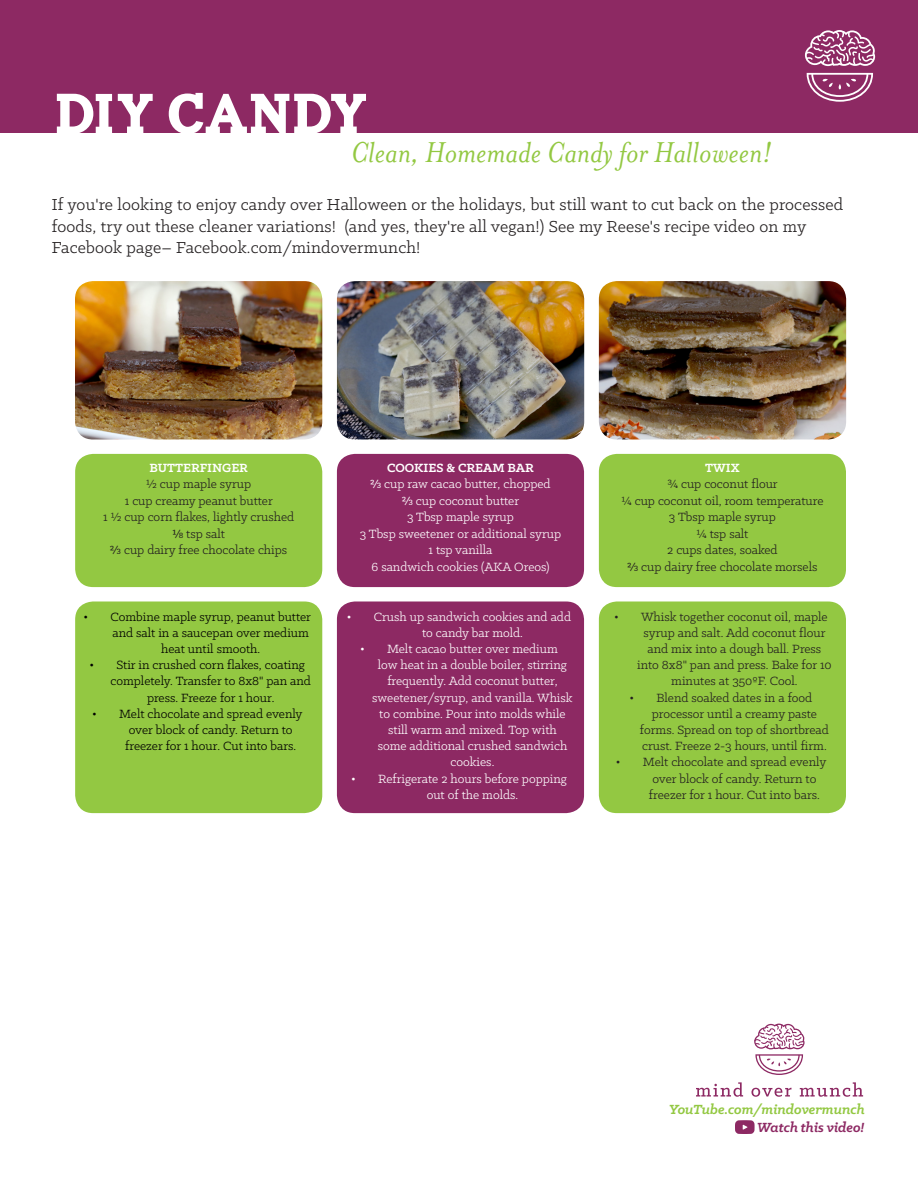
<style>
.page{position:relative;width:918px;height:1188px;background:#fff}
.page>*{position:absolute;margin:0;border:0;box-sizing:border-box;transform-origin:0 0}
.t1{font:57px "Carton";letter-spacing:-.03em;color:#fff}
.t2{font:italic 33px "Mrs Eaves OT";color:#93c842}
.t3{font:18px/21.6px "Klinic Slab";letter-spacing:.01em;color:#231f20}
.t4{font:italic 700 15px "Klinic Slab";color:#93c842}
.t5{font:italic 700 15px "Klinic Slab";color:#8d2963}
.t6{font:13.5px/16.2px "Klinic Slab";color:#231f20}
.t7{font:13.5px/16.2px "Klinic Slab";color:#fff}
.t8{font:13.5px/16.2px "Klinic Slab";color:#000}
.t9{font:700 13.5px "Klinic Slab";color:#fff}
.s1{font-style:inherit}
</style>
<div class="page">
<div style="left:337px;top:454px;width:247px;height:133px;background:#8d2963;border-radius:18px"></div>
<div style="left:599px;top:454px;width:247px;height:133px;background:#93c842;border-radius:18px"></div>
<div style="left:75px;top:454px;width:247px;height:133px;background:#93c842;border-radius:18px"></div>
<div style="left:0;top:0;width:918px;height:132px;background:#8d2963"></div>
<svg style="left:805px;top:30px;width:70px;height:36px"></svg>
<svg style="left:807px;top:73px;width:66px;height:29px"></svg>
<div style="left:337px;top:602px;width:247px;height:211px;background:#8d2963;border-radius:18px"></div>
<div style="left:599px;top:602px;width:247px;height:211px;background:#93c842;border-radius:18px"></div>
<div style="left:75px;top:602px;width:247px;height:211px;background:#93c842;border-radius:18px"></div>
<img style="left:75px;top:281px;width:247px;height:159px">
<img style="left:337px;top:281px;width:247px;height:159px">
<img style="left:599px;top:281px;width:247px;height:159px">
<svg style="left:696px;top:1082px;width:47px;height:15px"></svg>
<svg style="left:751px;top:1088px;width:40px;height:9px"></svg>
<svg style="left:800px;top:1082px;width:63px;height:15px"></svg>
<svg style="left:754px;top:1024px;width:51px;height:51px"></svg>
<svg style="left:735px;top:1120px;width:20px;height:14px"></svg>
<p class="t1" style="left:54px;top:91px;width:316px">DIY Candy</p>
<p class="t2" style="left:351px;top:134px;width:423px">Clean, Homemade Candy for Halloween!</p>
<p class="t3" style="left:52px;top:193px;width:793px">If you're looking to enjoy candy over Halloween or the holidays, but still want to cut back on the processed foods, try out these cleaner variations! (and yes, they're all vegan!) See my Reese's recipe video on my<br>Facebook page– Facebook.com/mindovermunch!</p>
<p class="t9" style="left:149px;top:458px;width:100px">BUTTERFINGER</p>
<p class="t6" style="left:146px;top:475px;width:106px">½ cup maple syrup</p>
<p class="t6" style="left:125px;top:492px;width:149px">1 cup creamy peanut butter</p>
<p class="t6" style="left:103px;top:508px;width:192px">1 ½ cup corn flakes, lightly crushed</p>
<p class="t6" style="left:172px;top:525px;width:54px"><span class="s1">⅛</span> tsp salt</p>
<p class="t6" style="left:110px;top:541px;width:178px"><span class="s1">⅔</span> cup dairy free chocolate chips</p>
<p class="t8" style="left:84px;top:608px;width:229px">• Combine maple syrup, peanut butter</p>
<p class="t8" style="left:112px;top:624px;width:198px">and salt in a saucepan over medium</p>
<p class="t8" style="left:161px;top:640px;width:101px">heat until smooth.</p>
<p class="t8" style="left:89px;top:657px;width:217px">• Stir in crushed corn flakes, coating</p>
<p class="t8" style="left:111px;top:673px;width:202px">completely. Transfer to 8x8" pan and</p>
<p class="t8" style="left:147px;top:689px;width:129px">press. Freeze for 1 hour.</p>
<p class="t8" style="left:125px;top:705px;width:179px;text-indent:-33px">• Melt chocolate and spread evenly over block of candy. Return to freezer for 1 hour. Cut into bars.</p>
<p class="t9" style="left:387px;top:458px;width:148px">COOKIES &amp; CREAM BAR</p>
<p class="t7" style="left:370px;top:475px;width:182px"><span class="s1">⅔</span> cup raw cacao butter, chopped</p>
<p class="t7" style="left:402px;top:492px;width:119px"><span class="s1">⅔</span> cup coconut butter</p>
<p class="t7" style="left:407px;top:508px;width:108px">3 Tbsp maple syrup</p>
<p class="t7" style="left:360px;top:525px;width:203px">3 Tbsp sweetener or additional syrup</p>
<p class="t7" style="left:429px;top:541px;width:65px">1 tsp vanilla</p>
<p class="t7" style="left:372px;top:558px;width:179px">6 sandwich cookies (AKA Oreos)</p>
<p class="t7" style="left:422px;top:608px;width:151px;text-indent:-75px">• Crush up sandwich cookies and add to candy bar mold.</p>
<p class="t7" style="left:360px;top:640px;width:199px">• Melt cacao butter over medium</p>
<p class="t7" style="left:378px;top:657px;width:191px">low heat in a double boiler, stirring</p>
<p class="t7" style="left:387px;top:673px;width:172px">frequently. Add coconut butter,</p>
<p class="t7" style="left:372px;top:689px;width:202px">sweetener/syrup, and vanilla. Whisk</p>
<p class="t7" style="left:379px;top:705px;width:188px">to combine. Pour into molds while</p>
<p class="t7" style="left:388px;top:721px;width:170px">still warm and mixed. Top with</p>
<p class="t7" style="left:378px;top:738px;width:191px">some additional crushed sandwich</p>
<p class="t7" style="left:451px;top:754px;width:45px">cookies.</p>
<p class="t7" style="left:427px;top:770px;width:142px;text-indent:-76px">• Refrigerate 2 hours before popping out of the molds.</p>
<p class="t9" style="left:705px;top:458px;width:36px">TWIX</p>
<p class="t6" style="left:667px;top:475px;width:112px">¾ cup coconut flour</p>
<p class="t6" style="left:621px;top:492px;width:204px">¼ cup coconut oil, room temperature</p>
<p class="t6" style="left:669px;top:508px;width:108px">3 Tbsp maple syrup</p>
<p class="t6" style="left:696px;top:525px;width:54px">¼ tsp salt</p>
<p class="t6" style="left:667px;top:541px;width:112px">2 cups dates, soaked</p>
<p class="t6" style="left:627px;top:558px;width:192px"><span class="s1">⅔</span> cup dairy free chocolate morsels</p>
<p class="t6" style="left:614px;top:608px;width:215px">• Whisk together coconut oil, maple</p>
<p class="t6" style="left:644px;top:624px;width:183px">syrup and salt. Add coconut flour</p>
<p class="t6" style="left:648px;top:640px;width:175px">and mix into a dough ball. Press</p>
<p class="t6" style="left:637px;top:657px;width:196px">into 8x8" pan and press. Bake for 10</p>
<p class="t6" style="left:671px;top:673px;width:128px">minutes at 350ºF. Cool.</p>
<p class="t6" style="left:630px;top:689px;width:184px">• Blend soaked dates in a food</p>
<p class="t6" style="left:652px;top:705px;width:167px">processor until a creamy paste</p>
<p class="t6" style="left:640px;top:721px;width:190px">forms. Spread on top of shortbread</p>
<p class="t6" style="left:642px;top:738px;width:186px">crust. Freeze 2-3 hours, until firm.</p>
<p class="t6" style="left:649px;top:754px;width:179px;text-indent:-33px">• Melt chocolate and spread evenly over block of candy. Return to freezer for 1 hour. Cut into bars.</p>
<p class="t4" style="left:669px;top:1100px;width:197px">YouTube.com/mindovermunch</p>
<p class="t5" style="left:757px;top:1118px;width:109px">Watch this video!</p>
</div>
